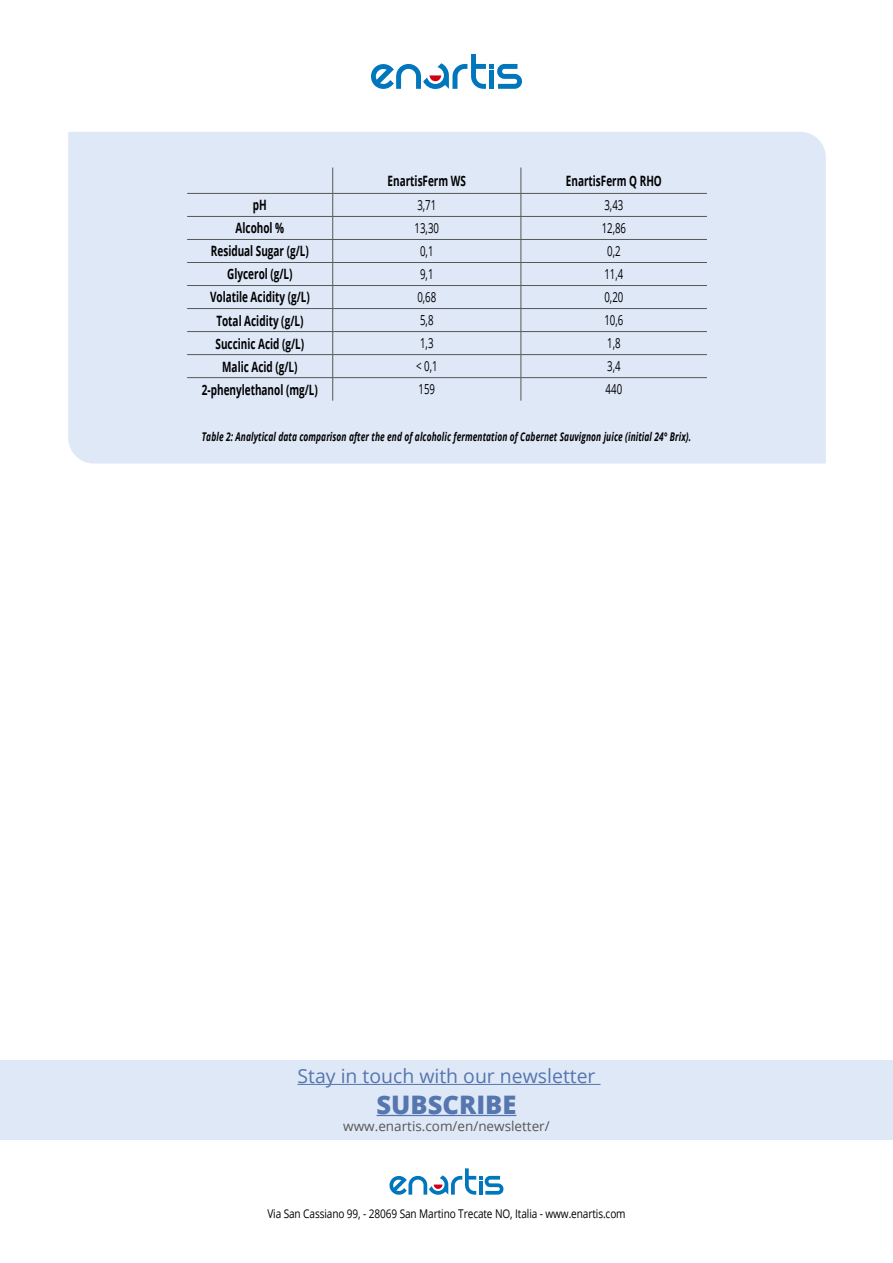
<style>
.page{position:relative;width:893px;height:1263px;background:#fff}
.page>*{position:absolute;margin:0;border:0;box-sizing:border-box;transform-origin:0 0}
.t1{font:800 25.5px "Open Sans";color:#5576af}
.t2{font:19.5px "Open Sans";color:#5576af}
.t3{font:700 14.25px "Open Sans";color:#000;scale:.7 1}
.t4{font:13.8px "Open Sans";color:#000;scale:.7 1}
.t5{font:13.5px "Open Sans";color:#575756}
.t6{font:italic 700 12px "Open Sans";letter-spacing:.01em;color:#000;scale:.7 1}
.t7{font:12px "Open Sans";letter-spacing:-.01em;color:#000;scale:.84 1}
</style>
<div class="page">
<svg style="left:389px;top:1168px;width:114px;height:27px"></svg>
<div style="left:0;top:1059px;width:893px;height:80px;background:#dfe8f7"></div>
<hr style="left:297px;top:1084px;width:304px;height:1px;background:#5576af">
<hr style="left:377px;top:1115px;width:139px;height:1px;background:#5576af">
<div style="left:68px;top:132px;width:758px;height:331px;background:#dfe8f7"></div>
<hr style="left:187px;top:193px;width:146px;height:1px;background:#575756">
<hr style="left:333px;top:193px;width:188px;height:1px;background:#575756">
<hr style="left:521px;top:193px;width:186px;height:1px;background:#575756">
<svg style="left:332px;top:168px;width:1px;height:233px"></svg>
<hr style="left:187px;top:216px;width:146px;height:1px;background:#575756">
<hr style="left:333px;top:216px;width:188px;height:1px;background:#575756">
<hr style="left:521px;top:216px;width:186px;height:1px;background:#575756">
<hr style="left:187px;top:239px;width:146px;height:1px;background:#575756">
<hr style="left:333px;top:239px;width:188px;height:1px;background:#575756">
<hr style="left:521px;top:239px;width:186px;height:1px;background:#575756">
<hr style="left:187px;top:262px;width:146px;height:1px;background:#575756">
<hr style="left:333px;top:262px;width:188px;height:1px;background:#575756">
<hr style="left:521px;top:262px;width:186px;height:1px;background:#575756">
<hr style="left:187px;top:285px;width:146px;height:1px;background:#575756">
<hr style="left:333px;top:285px;width:188px;height:1px;background:#575756">
<hr style="left:521px;top:285px;width:186px;height:1px;background:#575756">
<hr style="left:187px;top:308px;width:146px;height:1px;background:#575756">
<hr style="left:333px;top:308px;width:188px;height:1px;background:#575756">
<hr style="left:521px;top:308px;width:186px;height:1px;background:#575756">
<hr style="left:187px;top:331px;width:146px;height:1px;background:#575756">
<hr style="left:333px;top:331px;width:188px;height:1px;background:#575756">
<hr style="left:521px;top:331px;width:186px;height:1px;background:#575756">
<hr style="left:187px;top:354px;width:146px;height:1px;background:#575756">
<hr style="left:333px;top:354px;width:188px;height:1px;background:#575756">
<hr style="left:521px;top:354px;width:186px;height:1px;background:#575756">
<hr style="left:187px;top:377px;width:146px;height:1px;background:#575756">
<hr style="left:333px;top:377px;width:188px;height:1px;background:#575756">
<hr style="left:521px;top:377px;width:186px;height:1px;background:#575756">
<svg style="left:521px;top:168px;width:1px;height:233px"></svg>
<svg style="left:371px;top:54px;width:151px;height:35px"></svg>
<p class="t3" style="left:388px;top:171px;width:114px">EnartisFerm WS</p>
<p class="t3" style="left:566px;top:171px;width:139px">EnartisFerm Q RHO</p>
<p class="t3" style="left:253px;top:195px;width:21px">pH</p>
<p class="t4" style="left:417px;top:196px;width:29px">3,71</p>
<p class="t4" style="left:604px;top:196px;width:29px">3,43</p>
<p class="t3" style="left:236px;top:218px;width:71px">Alcohol %</p>
<p class="t4" style="left:415px;top:219px;width:36px">13,30</p>
<p class="t4" style="left:602px;top:219px;width:36px">12,86</p>
<p class="t3" style="left:211px;top:241px;width:141px">Residual Sugar (g/L)</p>
<p class="t4" style="left:420px;top:242px;width:21px">0,1</p>
<p class="t4" style="left:607px;top:242px;width:21px">0,2</p>
<p class="t3" style="left:227px;top:264px;width:95px">Glycerol (g/L)</p>
<p class="t4" style="left:420px;top:265px;width:21px">9,1</p>
<p class="t4" style="left:604px;top:265px;width:29px">11,4</p>
<p class="t3" style="left:210px;top:287px;width:144px">Volatile Acidity (g/L)</p>
<p class="t4" style="left:417px;top:288px;width:29px">0,68</p>
<p class="t4" style="left:604px;top:288px;width:29px">0,20</p>
<p class="t3" style="left:216px;top:310px;width:126px">Total Acidity (g/L)</p>
<p class="t4" style="left:420px;top:311px;width:21px">5,8</p>
<p class="t4" style="left:604px;top:311px;width:29px">10,6</p>
<p class="t3" style="left:216px;top:333px;width:128px">Succinic Acid (g/L)</p>
<p class="t4" style="left:420px;top:334px;width:21px">1,3</p>
<p class="t4" style="left:607px;top:334px;width:21px">1,8</p>
<p class="t3" style="left:222px;top:356px;width:109px">Malic Acid (g/L)</p>
<p class="t4" style="left:416px;top:357px;width:32px">&lt; 0,1</p>
<p class="t4" style="left:607px;top:357px;width:21px">3,4</p>
<p class="t3" style="left:202px;top:379px;width:167px">2-phenylethanol (mg/L)</p>
<p class="t4" style="left:419px;top:380px;width:25px">159</p>
<p class="t4" style="left:606px;top:380px;width:25px">440</p>
<p class="t6" style="left:202px;top:428px;width:701px">Table 2: Analytical data comparison after the end of alcoholic fermentation of Cabernet Sauvignon juice (initial 24° Brix).</p>
<h2 class="t2" style="left:297px;top:1062px;width:300px">Stay in touch with our newsletter</h2>
<h1 class="t1" style="left:377px;top:1085px;width:141px">SUBSCRIBE</h1>
<p class="t5" style="left:343px;top:1117px;width:208px">www.enartis.com/en/newsletter/</p>
<p class="t7" style="left:267px;top:1205px;width:428px">Via San Cassiano 99, - 28069 San Martino Trecate NO, Italia - www.enartis.com</p>
</div>
